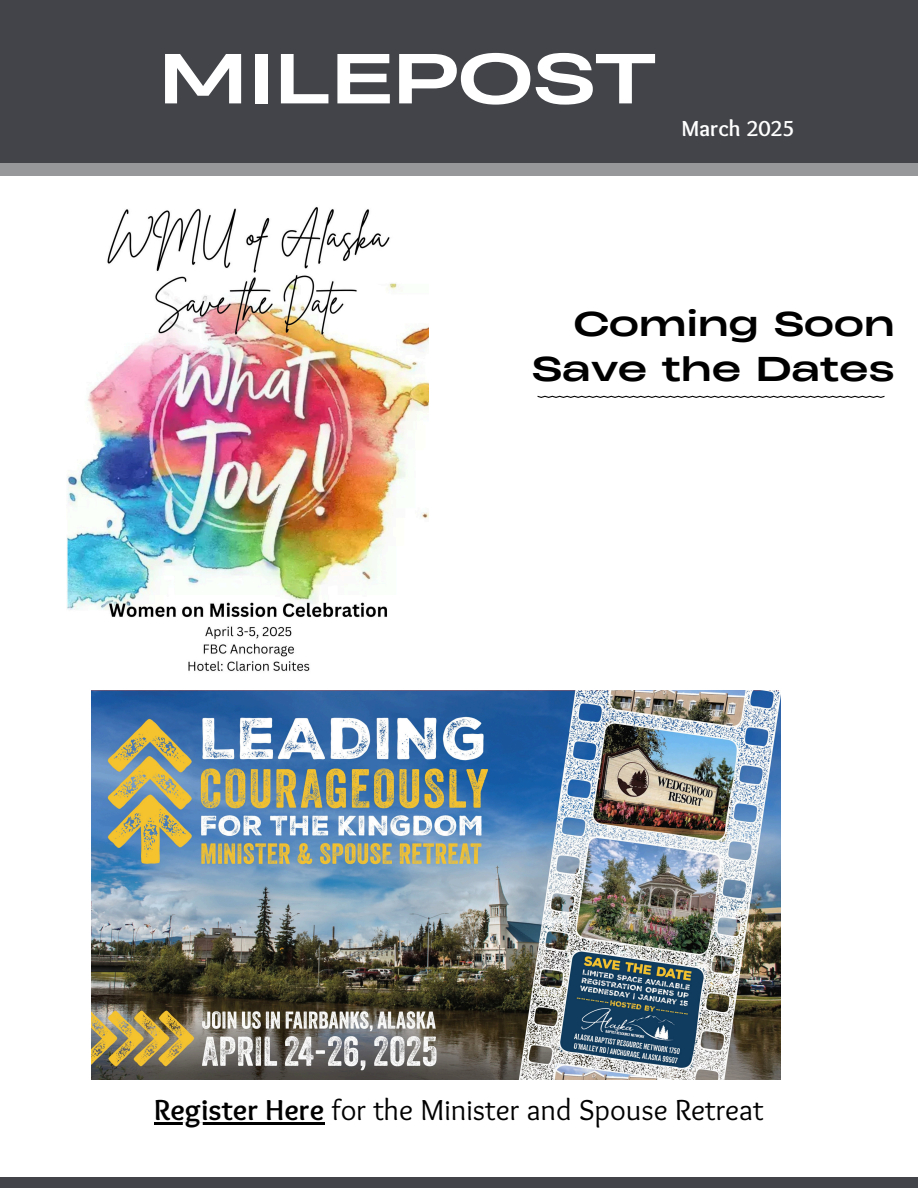
<style>
.page{position:relative;width:918px;height:1188px;background:#fff}
.page>*{position:absolute;margin:0;border:0;box-sizing:border-box;transform-origin:0 0}
.t1{font:66.45px "Heading Now 94";color:#fff}
.t2{font:32.4px/45px "Heading Now 94";color:#000;text-align:right}
.t3{font:30px "Sukar";color:#000}
.t4{font:700 22.5px "Sukar";color:#fff}
.s1{font-weight:700}
</style>
<div class="page">
<div style="left:0;top:0;width:918px;height:163px;background:#424449"></div>
<div style="left:0;top:163px;width:918px;height:13px;background:#97989a"></div>
<svg style="left:537px;top:396px;width:348px;height:2px"></svg>
<div style="left:0;top:1177px;width:918px;height:11px;background:#424449"></div>
<img style="left:92px;top:690px;width:688px;height:389px">
<img style="left:67px;top:207px;width:362px;height:464px">
<hr style="left:154px;top:1123px;width:170px;height:2px;background:#000">
<h1 class="t1" style="left:158px;top:34px;width:499px">MILEPOST</h1>
<p class="t4" style="left:682px;top:115px;width:115px">March 2025</p>
<p class="t2" style="left:532px;top:300px;width:365px">Coming Soon<br>Save the Dates</p>
<h2 class="t3" style="left:154px;top:1093px;width:611px"><span class="s1">Register Here</span> for the Minister and Spouse Retreat</h2>
</div>
